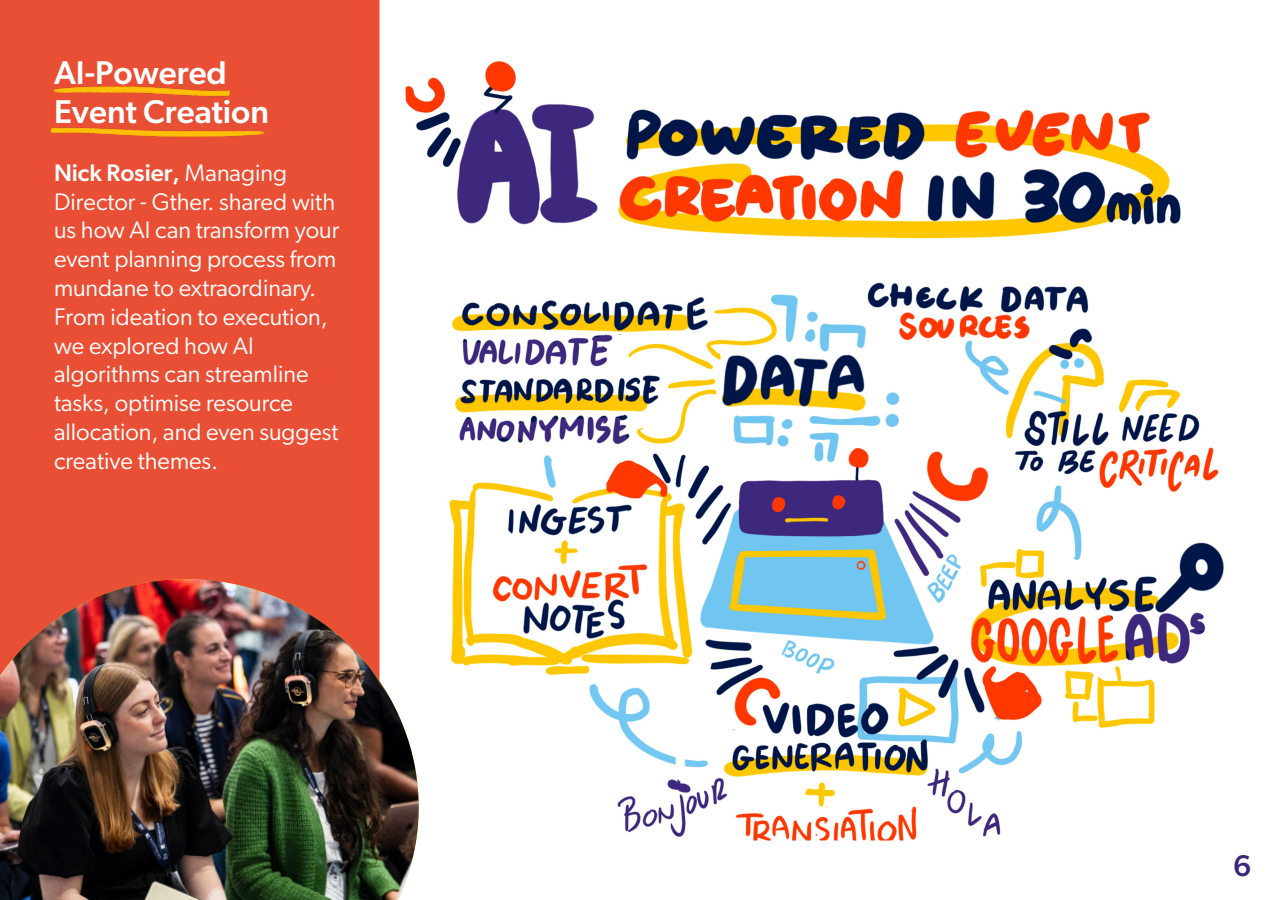
<style>
.page{position:relative;width:1275px;height:900px;background:#fff}
.page>*{position:absolute;margin:0;border:0;box-sizing:border-box;transform-origin:0 0}
.t1{font:500 33px/39.6px "Gibson";color:#fff}
.t2{font:500 30px "Gibson";color:#3b267b}
.t3{font:24px/28.8px "Gibson";color:#fff}
.s1{font-weight:500}
</style>
<div class="page">
<div style="left:0;top:0;width:380px;height:549px;background:#e94f35"></div>
<img style="left:405px;top:61px;width:819px;height:780px">
<svg style="left:0;top:549px;width:449px;height:30px;fill:#e94f35"></svg>
<img style="left:0;top:579px;width:449px;height:321px">
<img style="left:50px;top:75px;width:200px;height:24px">
<img style="left:26px;top:122px;width:244px;height:23px">
<h1 class="t1" style="left:54px;top:52px;width:217px">AI-Powered<br>Event Creation</h1>
<p class="t3" style="left:54px;top:158px;width:287px"><span class="s1">Nick Rosier,</span> Managing<br>Director - Gther. shared with us how AI can transform your event planning process from mundane to extraordinary.<br>From ideation to execution, we explored how AI algorithms can streamline tasks, optimise resource allocation, and even suggest creative themes.</p>
<p class="t2" style="left:1233px;top:848px;width:20px">6</p>
</div>
